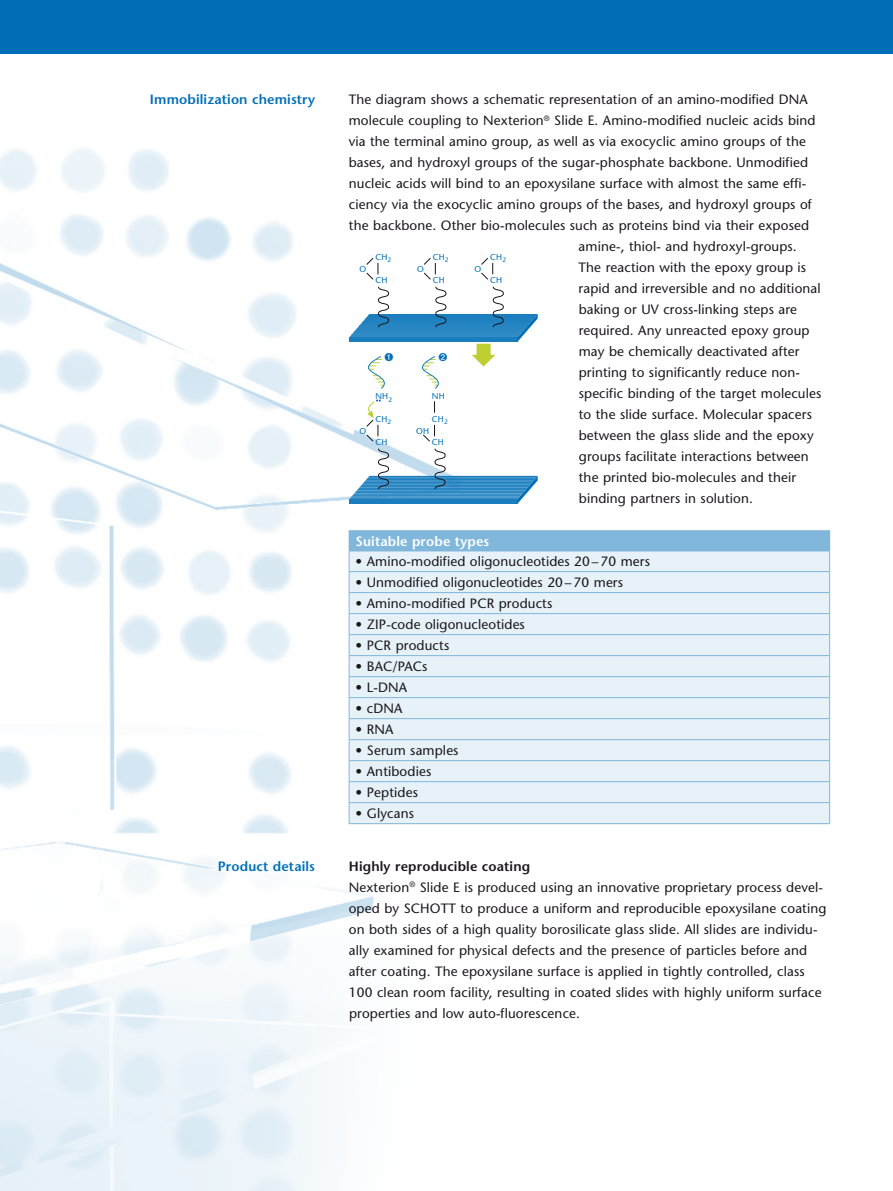
<style>
.page{position:relative;width:893px;height:1191px;background:#fff}
.page>*{position:absolute;margin:0;border:0;box-sizing:border-box;transform-origin:0 0}
.t1{font:13.5px/21px "Stone Sans";letter-spacing:.01em;color:#1a171b}
.t2{font:600 13.5px "Stone Sans";letter-spacing:.01em;color:#006fb7}
.t3{font:600 13.5px "Stone Sans";letter-spacing:.01em;color:#fff}
.t4{font:8.55px "Stone Sans";letter-spacing:.02em;color:#006fb7}
.s1{font-weight:600}
</style>
<div class="page">
<div style="left:0;top:0;width:893px;height:53px;background:#006fb7"></div>
<img style="left:0;top:149px;width:489px;height:1042px">
<div style="left:349px;top:530px;width:481px;height:21px;background:#80b7db"></div>
<div style="left:350px;top:551px;width:479px;height:272px;background:#e6f1f8"></div>
<hr style="left:349px;top:571px;width:481px;height:1px;background:#80b7db">
<hr style="left:349px;top:592px;width:481px;height:1px;background:#80b7db">
<hr style="left:349px;top:613px;width:481px;height:1px;background:#80b7db">
<hr style="left:349px;top:634px;width:481px;height:1px;background:#80b7db">
<hr style="left:349px;top:655px;width:481px;height:1px;background:#80b7db">
<hr style="left:349px;top:676px;width:481px;height:1px;background:#80b7db">
<hr style="left:349px;top:697px;width:481px;height:1px;background:#80b7db">
<hr style="left:349px;top:718px;width:481px;height:1px;background:#80b7db">
<hr style="left:349px;top:739px;width:481px;height:1px;background:#80b7db">
<hr style="left:349px;top:760px;width:481px;height:1px;background:#80b7db">
<hr style="left:349px;top:781px;width:481px;height:1px;background:#80b7db">
<hr style="left:349px;top:802px;width:481px;height:1px;background:#80b7db">
<hr style="left:349px;top:823px;width:481px;height:1px;background:#80b7db">
<svg style="left:349px;top:551px;width:1px;height:272px"></svg>
<svg style="left:829px;top:551px;width:1px;height:272px"></svg>
<svg style="left:472px;top:344px;width:23px;height:22px"></svg>
<hr style="left:349px;top:336px;width:189px;height:1px;background:#338cc5">
<hr style="left:349px;top:334px;width:189px;height:2px;background:#318bc5">
<hr style="left:349px;top:333px;width:189px;height:1px;background:#308ac4">
<hr style="left:349px;top:331px;width:189px;height:2px;background:#2e89c4">
<hr style="left:349px;top:330px;width:189px;height:1px;background:#2c88c3">
<hr style="left:349px;top:328px;width:189px;height:2px;background:#2b87c3">
<hr style="left:349px;top:327px;width:189px;height:1px;background:#2986c3">
<hr style="left:349px;top:325px;width:189px;height:2px;background:#2785c2">
<hr style="left:349px;top:324px;width:189px;height:2px;background:#2584c2">
<hr style="left:349px;top:323px;width:189px;height:1px;background:#2483c1">
<hr style="left:349px;top:321px;width:189px;height:2px;background:#2282c1">
<hr style="left:349px;top:320px;width:189px;height:1px;background:#2081c0">
<hr style="left:349px;top:318px;width:189px;height:2px;background:#1f80c0">
<hr style="left:349px;top:317px;width:189px;height:1px;background:#1d7fbf">
<hr style="left:349px;top:315px;width:189px;height:2px;background:#1b7ebf">
<hr style="left:349px;top:314px;width:189px;height:1px;background:#1a7dbe">
<div style="left:349px;top:337px;width:168px;height:5px;background:#1a7dbe"></div>
<svg style="left:517px;top:314px;width:21px;height:28px"></svg>
<svg style="left:365px;top:257px;width:25px;height:71px"></svg>
<svg style="left:423px;top:257px;width:24px;height:71px"></svg>
<svg style="left:480px;top:257px;width:24px;height:71px"></svg>
<svg style="left:349px;top:399px;width:189px;height:105px"></svg>
<svg style="left:367px;top:352px;width:26px;height:37px"></svg>
<svg style="left:421px;top:352px;width:26px;height:37px"></svg>
<p class="t2" style="left:150px;top:91px;width:167px">Immobilization chemistry</p>
<p class="t2" style="left:218px;top:858px;width:99px">Product details</p>
<p class="t1" style="left:349px;top:89px;width:460px">The diagram shows a schematic representation of an amino-modified DNA</p>
<p class="t1" style="left:349px;top:110px;width:468px">molecule coupling to Nexterion<sup>®</sup> Slide E. Amino-modified nucleic acids bind</p>
<p class="t1" style="left:349px;top:131px;width:459px">via the terminal amino group, as well as via exocyclic amino groups of the</p>
<p class="t1" style="left:349px;top:152px;width:461px">bases, and hydroxyl groups of the sugar-phosphate backbone. Unmodified</p>
<p class="t1" style="left:349px;top:173px;width:459px">nucleic acids will bind to an epoxysilane surface with almost the same effi-</p>
<p class="t1" style="left:349px;top:194px;width:464px">ciency via the exocyclic amino groups of the bases, and hydroxyl groups of</p>
<p class="t1" style="left:349px;top:215px;width:462px">the backbone. Other bio-molecules such as proteins bind via their exposed</p>
<p class="t1" style="left:579px;top:236px;width:220px">amine-, thiol- and hydroxyl-groups.</p>
<p class="t1" style="left:579px;top:257px;width:229px">The reaction with the epoxy group is</p>
<p class="t1" style="left:579px;top:278px;width:244px">rapid and irreversible and no additional</p>
<p class="t1" style="left:579px;top:299px;width:220px">baking or UV cross-linking steps are</p>
<p class="t1" style="left:579px;top:320px;width:232px">required. Any unreacted epoxy group</p>
<p class="t1" style="left:579px;top:341px;width:222px">may be chemically deactivated after</p>
<p class="t1" style="left:579px;top:362px;width:223px">printing to significantly reduce non-</p>
<p class="t1" style="left:579px;top:383px;width:244px">specific binding of the target molecules</p>
<p class="t1" style="left:579px;top:404px;width:235px">to the slide surface. Molecular spacers</p>
<p class="t1" style="left:579px;top:425px;width:236px">between the glass slide and the epoxy</p>
<p class="t1" style="left:579px;top:446px;width:232px">groups facilitate interactions between</p>
<p class="t1" style="left:579px;top:467px;width:219px">the printed bio-molecules and their</p>
<p class="t1" style="left:579px;top:488px;width:176px">binding partners in solution.</p>
<p class="t3" style="left:355px;top:533px;width:135px">Suitable probe types</p>
<p class="t1" style="left:355px;top:551px;width:296px">• Amino-modified oligonucleotides 20 – 70 mers</p>
<p class="t1" style="left:356px;top:572px;width:269px">• Unmodified oligonucleotides 20 – 70 mers</p>
<p class="t1" style="left:356px;top:593px;width:198px">• Amino-modified PCR products</p>
<p class="t1" style="left:356px;top:614px;width:171px">• ZIP-code oligonucleotides</p>
<p class="t1" style="left:356px;top:635px;width:95px">• PCR products</p>
<p class="t1" style="left:356px;top:656px;width:73px">• BAC/PACs</p>
<p class="t1" style="left:356px;top:677px;width:53px">• L-DNA</p>
<p class="t1" style="left:356px;top:698px;width:48px">• cDNA</p>
<p class="t1" style="left:356px;top:719px;width:39px">• RNA</p>
<p class="t1" style="left:356px;top:740px;width:104px">• Serum samples</p>
<p class="t1" style="left:356px;top:761px;width:77px">• Antibodies</p>
<p class="t1" style="left:356px;top:782px;width:64px">• Peptides</p>
<p class="t1" style="left:356px;top:803px;width:60px">• Glycans</p>
<p class="t1" style="left:349px;top:855px;width:479px"><span class="s1">Highly reproducible coating<br></span>Nexterion<sup>®</sup> Slide E is produced using an innovative proprietary process devel&shy;oped by SCHOTT to produce a uniform and reproducible epoxysilane coating on both sides of a high quality borosilicate glass slide. All slides are individu&shy;ally examined for physical defects and the presence of particles before and after coating. The epoxysilane surface is applied in tightly controlled, class 100 clean room facility, resulting in coated slides with highly uniform surface properties and low auto-fluorescence.</p>
<p class="t4" style="left:375px;top:252px;width:17px">CH<sub>2</sub></p>
<p class="t4" style="left:433px;top:252px;width:17px">CH<sub>2</sub></p>
<p class="t4" style="left:490px;top:252px;width:17px">CH<sub>2</sub></p>
<p class="t4" style="left:360px;top:264px;width:8px">O</p>
<p class="t4" style="left:417px;top:264px;width:8px">O</p>
<p class="t4" style="left:474px;top:264px;width:8px">O</p>
<p class="t4" style="left:375px;top:275px;width:14px">CH</p>
<p class="t4" style="left:433px;top:275px;width:14px">CH</p>
<p class="t4" style="left:490px;top:275px;width:14px">CH</p>
<p class="t4" style="left:375px;top:391px;width:18px">NH<sub>2</sub></p>
<p class="t4" style="left:432px;top:391px;width:14px">NH</p>
<p class="t4" style="left:375px;top:414px;width:17px">CH<sub>2</sub></p>
<p class="t4" style="left:432px;top:414px;width:17px">CH<sub>2</sub></p>
<p class="t4" style="left:416px;top:426px;width:14px">OH</p>
<p class="t4" style="left:360px;top:426px;width:8px">O</p>
<p class="t4" style="left:375px;top:437px;width:14px">CH</p>
<p class="t4" style="left:432px;top:437px;width:14px">CH</p>
</div>
